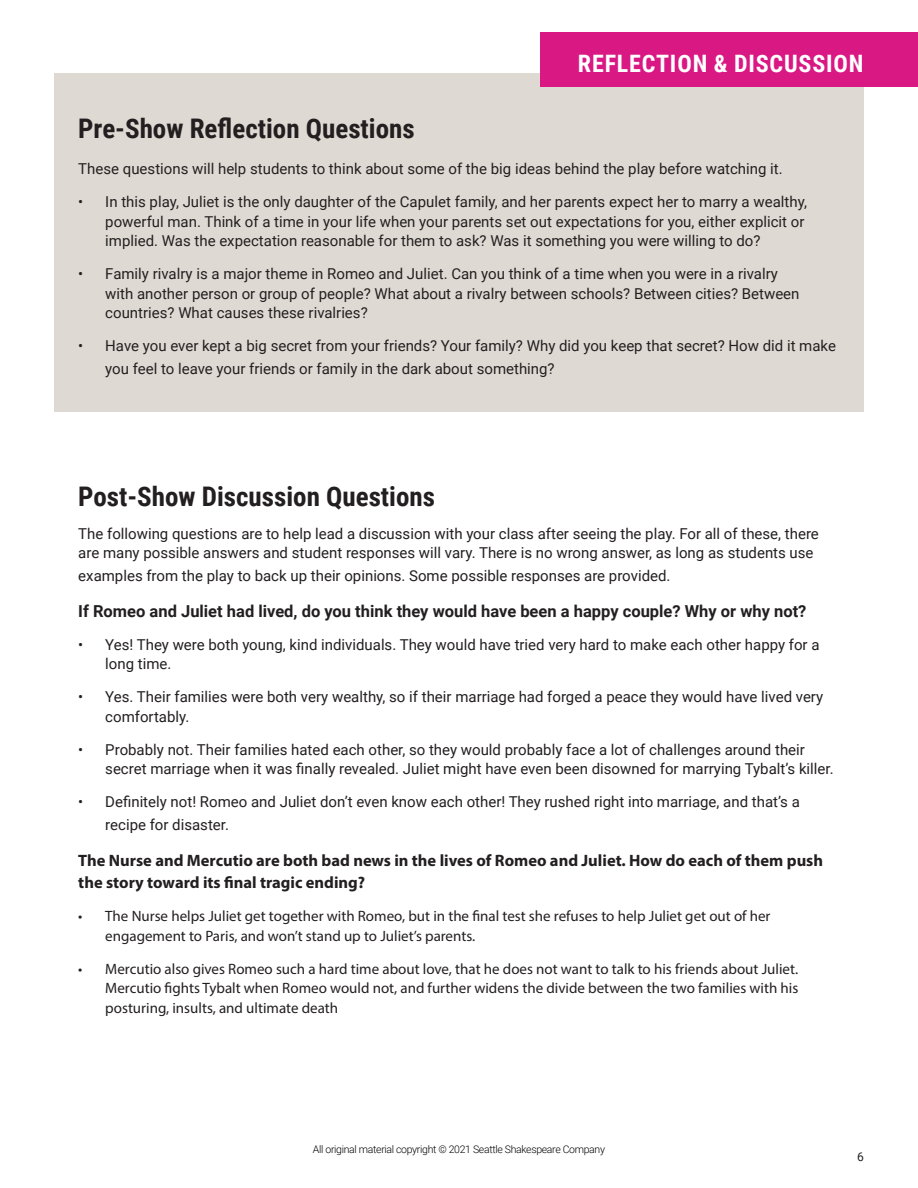
<style>
.page{position:relative;width:918px;height:1188px;background:#fff}
.page>*{position:absolute;margin:0;border:0;box-sizing:border-box;transform-origin:0 0}
.t1{font:700 27px "Roboto Condensed";color:#231f20}
.t2{font:700 24px "Roboto Condensed";letter-spacing:.035em;color:#fff}
.t3{font:700 16.5px/22.5px "Myriad Pro";color:#231f20}
.t4{font:700 16.5px "Roboto";color:#231f20}
.t5{font:15px/19.5px "Roboto";color:#231f20}
.t6{font:15px/19.5px "Myriad Pro";color:#231f20}
.t7{font:12px "Roboto";color:#231f20}
.t8{font:300 10.5px "Roboto";letter-spacing:-.03em;color:#000}
</style>
<div class="page">
<div style="left:54px;top:73px;width:809px;height:338px;background:#dedad3"></div>
<div style="left:540px;top:32px;width:378px;height:55px;background:#da1884"></div>
<p class="t2" style="left:578px;top:47px;width:287px">REFLECTION &amp; DISCUSSION</p>
<p class="t1" style="left:78px;top:110px;width:338px">Pre-Show Reflection Questions</p>
<p class="t5" style="left:78px;top:159px;width:706px">These questions will help students to think about some of the big ideas behind the play before watching it.</p>
<p class="t5" style="left:105px;top:192px;width:703px;text-indent:-27px">• In this play, Juliet is the only daughter of the Capulet family, and her parents expect her to marry a wealthy, powerful man. Think of a time in your life when your parents set out expectations for you, either explicit or implied. Was the expectation reasonable for them to ask? Was it something you were willing to do?</p>
<p class="t5" style="left:105px;top:264px;width:696px;text-indent:-27px">• Family rivalry is a major theme in Romeo and Juliet. Can you think of a time when you were in a rivalry with another person or group of people? What about a rivalry between schools? Between cities? Between countries? What causes these rivalries?</p>
<p class="t5" style="left:105px;top:334px;width:732px;line-height:22.5px;text-indent:-27px">• Have you ever kept a big secret from your friends? Your family? Why did you keep that secret? How did it make you feel to leave your friends or family in the dark about something?</p>
<p class="t1" style="left:78px;top:477px;width:358px">Post-Show Discussion Questions</p>
<p class="t5" style="left:78px;top:523px;width:742px">The following questions are to help lead a discussion with your class after seeing the play. For all of these, there are many possible answers and student responses will vary. There is no wrong answer, as long as students use</p>
<p class="t5" style="left:78px;top:565px;width:594px">examples from the play to back up their opinions. Some possible responses are provided.</p>
<p class="t4" style="left:78px;top:600px;width:730px">If Romeo and Juliet had lived, do you think they would have been a happy couple? Why or why not?</p>
<p class="t5" style="left:105px;top:634px;width:716px;text-indent:-27px">• Yes! They were both young, kind individuals. They would have tried very hard to make each other happy for a long time.</p>
<p class="t5" style="left:105px;top:687px;width:719px;text-indent:-27px">• Yes. Their families were both very wealthy, so if their marriage had forged a peace they would have lived very comfortably.</p>
<p class="t5" style="left:105px;top:739px;width:730px;text-indent:-27px">• Probably not. Their families hated each other, so they would probably face a lot of challenges around their secret marriage when it was finally revealed. Juliet might have even been disowned for marrying Tybalt’s killer.</p>
<p class="t5" style="left:105px;top:790px;width:696px;line-height:22.5px;text-indent:-27px">• Definitely not! Romeo and Juliet don’t even know each other! They rushed right into marriage, and that’s a recipe for disaster.</p>
<p class="t3" style="left:78px;top:849px;width:746px">The Nurse and Mercutio are both bad news in the lives of Romeo and Juliet. How do each of them push the story toward its final tragic ending?</p>
<p class="t6" style="left:105px;top:906px;width:667px;text-indent:-27px">• The Nurse helps Juliet get together with Romeo, but in the final test she refuses to help Juliet get out of her engagement to Paris, and won’t stand up to Juliet’s parents.</p>
<p class="t6" style="left:105px;top:959px;width:695px;text-align:justify;text-indent:-27px">• Mercutio also gives Romeo such a hard time about love, that he does not want to talk to his friends about Juliet.<br>Mercutio fights Tybalt when Romeo would not, and further widens the divide between the two families with his posturing, insults, and ultimate death</p>
<p class="t8" style="left:313px;top:1142px;width:294px">All original material copyright © 2021 Seattle Shakespeare Company</p>
<p class="t7" style="left:857px;top:1149px;width:8px">6</p>
</div>
